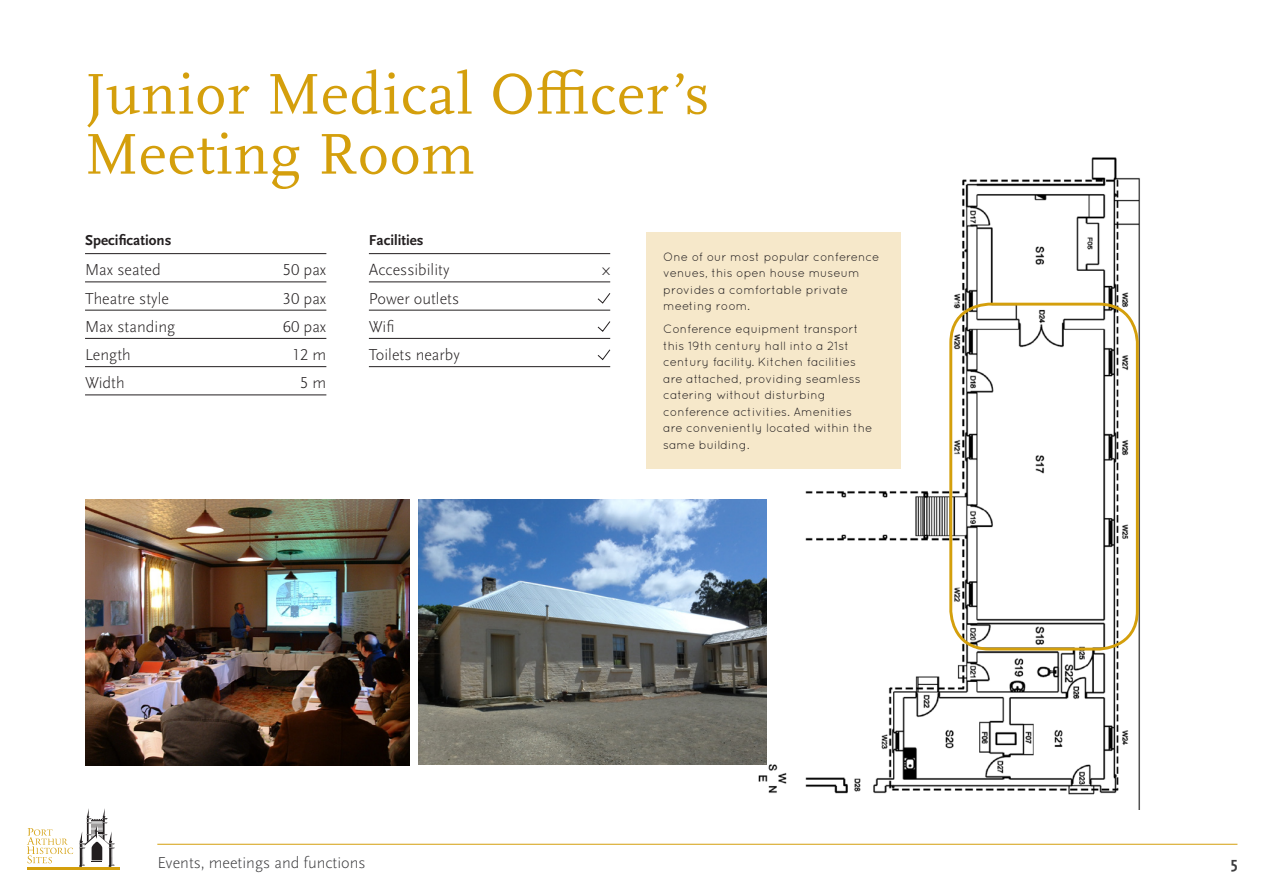
<style>
.page{position:relative;width:1263px;height:893px;background:#fff}
.page>*{position:absolute;margin:0;border:0;box-sizing:border-box;transform-origin:0 0}
.Venue_Name{font:60px/60px "Scala Offc";letter-spacing:.02em;color:#d49f0c}
.Specs{font:300 16.5px "Scala Sans OT";color:#231f20}
.t1{font:300 16.5px "Scala Sans OT";color:#3d3d3f}
.t2{font:700 16.5px "Scala Sans OT";color:#3d3d3f}
.Specs-2{font:300 16.5px "Gill Sans";color:#231f20}
.t3{font:700 15px "Scala Sans OT";color:#231f20}
.Venue_Blurb{font:12px/16.5px "Quicksand";color:#231f20}
</style>
<div class="page">
<svg style="left:27px;top:828px;width:46px;height:35px"></svg>
<hr style="left:27px;top:867px;width:92px;height:3px;background:#d49f0c">
<svg style="left:79px;top:808px;width:36px;height:59px"></svg>
<hr style="left:157px;top:844px;width:1080px;height:1px;background:#d49f0c">
<hr style="left:85px;top:253px;width:241px;height:1px;background:#231f20">
<hr style="left:85px;top:281px;width:241px;height:1px;background:#231f20">
<hr style="left:85px;top:310px;width:241px;height:1px;background:#231f20">
<hr style="left:85px;top:338px;width:241px;height:1px;background:#231f20">
<hr style="left:85px;top:366px;width:241px;height:1px;background:#231f20">
<hr style="left:85px;top:394px;width:241px;height:1px;background:#231f20">
<hr style="left:369px;top:253px;width:241px;height:1px;background:#231f20">
<hr style="left:369px;top:281px;width:241px;height:1px;background:#231f20">
<hr style="left:369px;top:310px;width:241px;height:1px;background:#231f20">
<hr style="left:369px;top:338px;width:241px;height:1px;background:#231f20">
<hr style="left:369px;top:366px;width:241px;height:1px;background:#231f20">
<svg style="left:597px;top:293px;width:14px;height:11px"></svg>
<svg style="left:597px;top:321px;width:14px;height:11px"></svg>
<svg style="left:597px;top:349px;width:14px;height:11px"></svg>
<img style="left:749px;top:157px;width:391px;height:652px">
<div style="left:949px;top:303px;width:190px;height:347px;border:3px solid #d49f0c;border-radius:39px"></div>
<img style="left:85px;top:500px;width:325px;height:265px">
<img style="left:418px;top:500px;width:349px;height:264px">
<div style="left:646px;top:232px;width:254px;height:98px;background:#f6e8ca"></div>
<div style="left:646px;top:305px;width:254px;height:163px;background:#f6e8ca"></div>
<p class="Venue_Name" style="left:85px;top:66px;width:626px">Junior Medical Officer’s<br>Meeting Room</p>
<p class="t3" style="left:85px;top:232px;width:88px">Specifications</p>
<p class="Specs" style="left:85px;top:261px;width:77px">Max seated</p>
<p class="Specs" style="left:283px;top:261px;width:45px">50 pax</p>
<p class="Specs" style="left:85px;top:289px;width:85px">Theatre style</p>
<p class="Specs" style="left:283px;top:289px;width:45px">30 pax</p>
<p class="Specs" style="left:85px;top:318px;width:92px">Max standing</p>
<p class="Specs" style="left:283px;top:318px;width:45px">60 pax</p>
<p class="Specs" style="left:85px;top:346px;width:47px">Length</p>
<p class="Specs" style="left:292px;top:346px;width:36px">12 m</p>
<p class="Specs" style="left:85px;top:374px;width:41px">Width</p>
<p class="Specs" style="left:300px;top:374px;width:28px">5 m</p>
<p class="t3" style="left:369px;top:232px;width:56px">Facilities</p>
<p class="Specs" style="left:369px;top:261px;width:82px">Accessibility</p>
<p class="Specs-2" style="left:602px;top:260px;width:9px">x</p>
<p class="Specs" style="left:369px;top:289px;width:92px">Power outlets</p>
<p class="Specs" style="left:369px;top:318px;width:27px">Wifi</p>
<p class="Specs" style="left:369px;top:346px;width:92px">Toilets nearby</p>
<p class="Venue_Blurb" style="left:663px;top:248px;width:218px">One of our most popular conference venues, this open house museum provides a comfortable private meeting room.</p>
<p class="Venue_Blurb" style="left:663px;top:321px;width:211px">Conference equipment transport this 19th century hall into a 21st century facility. Kitchen facilities are attached, providing seamless catering without disturbing conference activities. Amenities are conveniently located within the same building.</p>
<h2 class="t1" style="left:157px;top:854px;width:210px">Events, meetings and functions</h2>
<h2 class="t2" style="left:1231px;top:854px;width:8px">5</h2>
</div>
